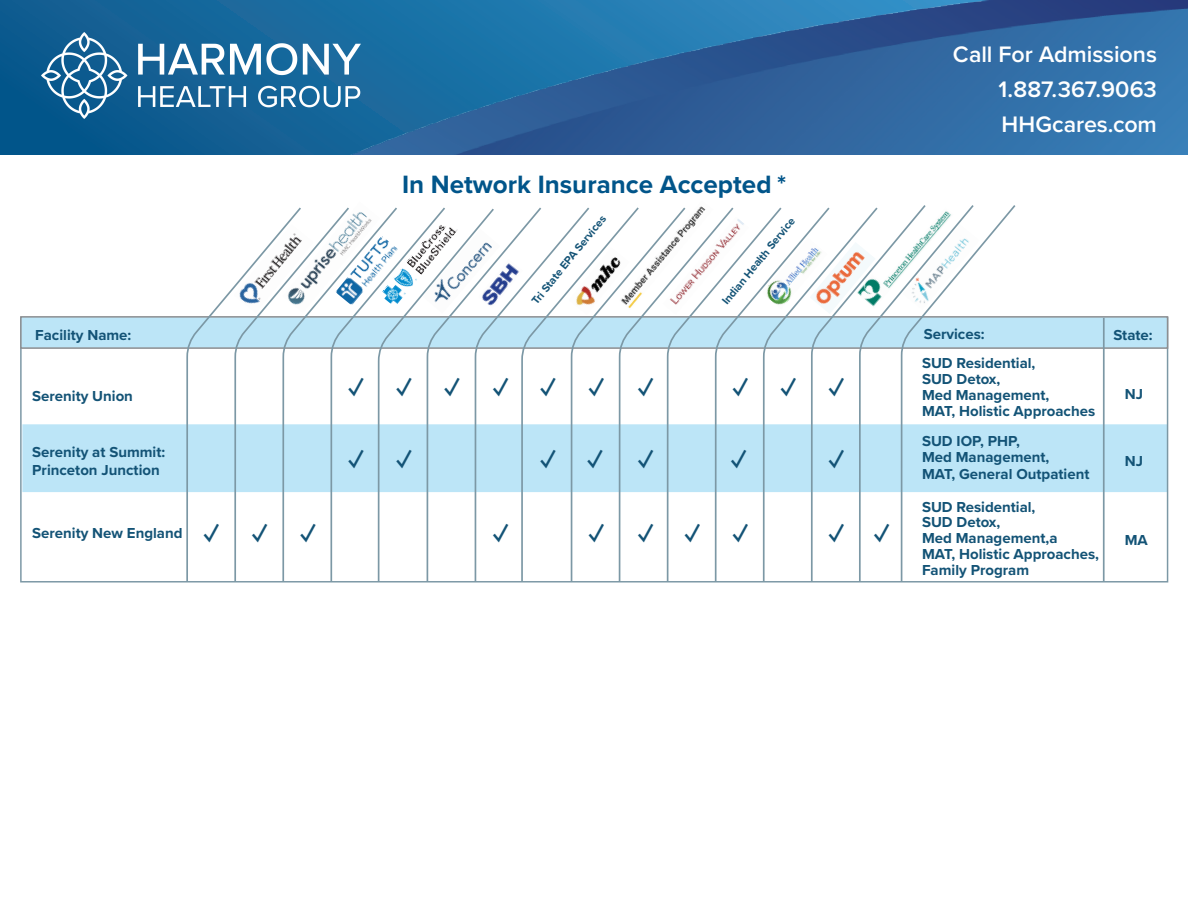
<style>
.page{position:relative;width:1188px;height:918px;background:#fff}
.page>*{position:absolute;margin:0;border:0;box-sizing:border-box;transform-origin:0 0}
.t1{font:700 28.65px "Proxima Nova";color:#135376}
.t2{font:700 25.95px "Proxima Nova";color:#01558a}
.t3{font:600 23.25px/34.8px "Proxima Nova";letter-spacing:-.005em;color:#fff;text-align:justify}
.t4{font:700 15px/15.9px "Proxima Nova";color:#135376}
.t5{font:700 11.25px "Proxima Nova";color:#135376}
</style>
<div class="page">
<img style="left:0;top:0;width:1188px;height:154px">
<div style="left:22px;top:424px;width:1146px;height:68px;background:#bce5f7"></div>
<div style="left:20px;top:316px;width:1148px;height:33px;background:#bce5f7;border:2px solid #8d8f92"></div>
<hr style="left:1103px;top:318px;width:2px;height:264px;background:#7c98a5">
<svg style="left:303px;top:229px;width:27px;height:354px"></svg>
<svg style="left:185px;top:207px;width:118px;height:376px"></svg>
<svg style="left:879px;top:234px;width:21px;height:349px"></svg>
<svg style="left:900px;top:205px;width:117px;height:378px"></svg>
<svg style="left:783px;top:207px;width:96px;height:376px"></svg>
<svg style="left:330px;top:207px;width:47px;height:376px"></svg>
<svg style="left:377px;top:207px;width:49px;height:376px"></svg>
<svg style="left:426px;top:207px;width:48px;height:376px"></svg>
<svg style="left:474px;top:208px;width:46px;height:375px"></svg>
<svg style="left:520px;top:207px;width:50px;height:376px"></svg>
<svg style="left:570px;top:207px;width:48px;height:376px"></svg>
<svg style="left:618px;top:207px;width:48px;height:376px"></svg>
<svg style="left:666px;top:206px;width:117px;height:377px"></svg>
<h2 class="t2" style="left:402px;top:165px;width:386px">In Network Insurance Accepted *</h2>
<p class="t5" style="left:527px;top:298px;width:112px;rotate:-51deg">Tri State EPA Services</p>
<p class="t5" style="left:718px;top:298px;width:110px;rotate:-51deg">Indian Health Service</p>
<h3 class="t3" style="left:998px;top:37px;width:160px;text-indent:-45px">Call For Admissions 1.887.367.9063<br>HHGcares.com</h3>
<p class="t4" style="left:924px;top:326px;width:62px">Services:</p>
<p class="t4" style="left:35px;top:326px;width:98px">Facility Name:</p>
<p class="t4" style="left:1113px;top:326px;width:41px">State:</p>
<p class="t4" style="left:32px;top:388px;width:102px">Serenity Union</p>
<h1 class="t1" style="left:348px;top:368px;width:306px">✓✓✓✓✓✓✓</h1>
<h1 class="t1" style="left:733px;top:368px;width:113px">✓✓✓</h1>
<p class="t4" style="left:922px;top:355px;width:175px">SUD Residential,<br>SUD Detox,<br>Med Management,<br>MAT, Holistic Approaches</p>
<p class="t4" style="left:1125px;top:385px;width:20px">NJ</p>
<p class="t4" style="left:32px;top:443px;width:135px;line-height:18px">Serenity at Summit:<br>Princeton Junction</p>
<h1 class="t1" style="left:348px;top:440px;width:65px">✓ ✓</h1>
<h1 class="t1" style="left:541px;top:440px;width:114px">✓✓✓</h1>
<h1 class="t1" style="left:731px;top:440px;width:17px">✓</h1>
<h1 class="t1" style="left:829px;top:440px;width:17px">✓</h1>
<p class="t4" style="left:922px;top:433px;width:169px">SUD IOP, PHP,<br>Med Management,<br>MAT, General Outpatient</p>
<p class="t4" style="left:1125px;top:453px;width:20px">NJ</p>
<p class="t4" style="left:32px;top:525px;width:152px">Serenity New England</p>
<h1 class="t1" style="left:204px;top:514px;width:113px">✓✓✓</h1>
<h1 class="t1" style="left:493px;top:514px;width:17px">✓</h1>
<h1 class="t1" style="left:589px;top:514px;width:161px">✓✓✓✓</h1>
<h1 class="t1" style="left:829px;top:514px;width:62px">✓ ✓</h1>
<p class="t4" style="left:922px;top:498px;width:179px">SUD Residential,<br>SUD Detox,<br>Med Management,a<br>MAT, Holistic Approaches,<br>Family Program</p>
<p class="t4" style="left:1125px;top:532px;width:25px">MA</p>
</div>
